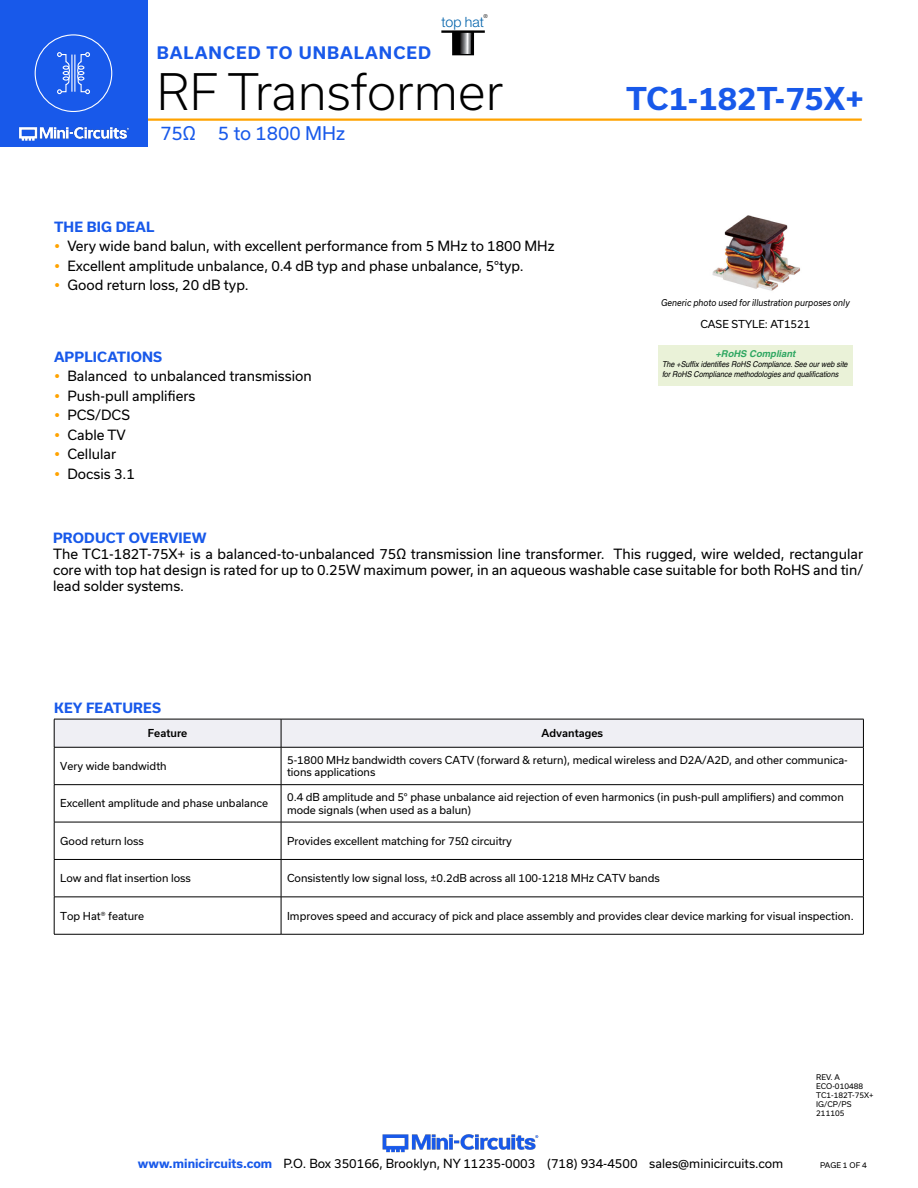
<style>
.page{position:relative;width:918px;height:1188px;background:#fff}
.page>*{position:absolute;margin:0;border:0;box-sizing:border-box;transform-origin:0 0}
.t1{font:300 48px "Usual";color:#000}
.t2{font:700 30px "Usual";color:#1859ea}
.Frequency{font:18px "Usual";color:#1859ea}
.t3{font:700 16.5px "Usual";letter-spacing:.065em;color:#1859ea}
.t4{font:300 14.1px "Helvetica Neue";color:#0062ab}
.Regular_Copy{font:13.5px/16.2px "Usual";color:#000;text-align:justify}
.Blue_Headers{font:700 13.5px "Usual";letter-spacing:.015em;color:#1859ea}
.t5{font:12px "Usual";color:#000}
.Table_Body_Left_Just{font:10.5px/12.6px "Usual";color:#000}
.Table_Header_Center{font:500 10.5px "Usual";color:#000}
.t6{font:italic 700 9.45px "Helvetica";color:rgb(0 148 68/.8)}
.t7{font:italic 9px "Usual";color:#000;scale:.9 1}
.t8{font:italic 8.1px/9.8px "Helvetica";letter-spacing:-.005em;color:#000;scale:.9 1}
.Revision{font:7.5px "Usual";color:#000}
.t9{font:300 5.4px "Helvetica Neue";color:#000}
.s1{font-weight:700;color:#1859ea}
</style>
<div class="page">
<hr style="left:129px;top:118px;width:733px;height:3px;background:#ffa300">
<div style="left:0;top:0;width:147px;height:147px;background:#1859ea"></div>
<hr style="left:917px;top:0;width:1px;height:147px;background:#1859ea">
<img style="left:19px;top:126px;width:110px;height:15px">
<div style="left:35px;top:34px;width:77px;height:78px;border:1px solid #fff;border-radius:50%"></div>
<svg style="left:57px;top:52px;width:13px;height:42px"></svg>
<svg style="left:77px;top:52px;width:13px;height:42px"></svg>
<hr style="left:71px;top:55px;width:1px;height:37px;background:#fff">
<hr style="left:74px;top:55px;width:1px;height:37px;background:#fff">
<img style="left:382px;top:1134px;width:157px;height:19px">
<svg style="left:454px;top:33px;width:18px;height:20px"></svg>
<div style="left:452px;top:31px;width:22px;height:24px;border:1px solid #000"></div>
<hr style="left:441px;top:30px;width:44px;height:3px;background:#000">
<div style="left:658px;top:346px;width:195px;height:40px;background:#eaf2d8"></div>
<hr style="left:54px;top:747px;width:227px;height:1px;background:#000">
<hr style="left:54px;top:747px;width:1px;height:37px;background:#000">
<hr style="left:281px;top:747px;width:583px;height:1px;background:#000">
<hr style="left:281px;top:747px;width:1px;height:37px;background:#000">
<hr style="left:863px;top:747px;width:1px;height:37px;background:#000">
<hr style="left:54px;top:784px;width:227px;height:1px;background:#000">
<hr style="left:54px;top:785px;width:1px;height:37px;background:#000">
<hr style="left:281px;top:784px;width:583px;height:1px;background:#000">
<hr style="left:281px;top:785px;width:1px;height:37px;background:#000">
<hr style="left:863px;top:785px;width:1px;height:37px;background:#000">
<hr style="left:54px;top:822px;width:227px;height:1px;background:#000">
<hr style="left:54px;top:822px;width:1px;height:37px;background:#000">
<hr style="left:281px;top:822px;width:583px;height:1px;background:#000">
<hr style="left:281px;top:822px;width:1px;height:37px;background:#000">
<hr style="left:863px;top:822px;width:1px;height:37px;background:#000">
<hr style="left:54px;top:859px;width:227px;height:1px;background:#000">
<hr style="left:54px;top:860px;width:1px;height:37px;background:#000">
<hr style="left:281px;top:859px;width:583px;height:1px;background:#000">
<hr style="left:281px;top:860px;width:1px;height:37px;background:#000">
<hr style="left:863px;top:860px;width:1px;height:37px;background:#000">
<hr style="left:54px;top:897px;width:227px;height:1px;background:#000">
<hr style="left:281px;top:897px;width:583px;height:1px;background:#000">
<svg style="left:54px;top:719px;width:810px;height:28px"></svg>
<hr style="left:54px;top:897px;width:1px;height:37px;background:#000">
<hr style="left:281px;top:897px;width:1px;height:37px;background:#000">
<hr style="left:863px;top:897px;width:1px;height:37px;background:#000">
<hr style="left:54px;top:934px;width:227px;height:1px;background:#000">
<hr style="left:281px;top:934px;width:583px;height:1px;background:#000">
<img style="left:712px;top:215px;width:89px;height:76px">
<h3 class="t3" style="left:157px;top:43px;width:276px">BALANCED TO UNBALANCED</h3>
<p class="t9" style="left:483px;top:13px;width:6px">®</p>
<h3 class="t4" style="left:441px;top:13px;width:44px">top hat</h3>
<h1 class="t1" style="left:157px;top:64px;width:348px">RF Transformer</h1>
<p class="Frequency" style="left:160px;top:123px;width:186px">75Ω 5 to 1800 MHz</p>
<p class="Blue_Headers" style="left:54px;top:219px;width:102px">THE BIG DEAL</p>
<p class="Regular_Copy" style="left:68px;top:238px;width:489px">Very wide band balun, with excellent performance from 5 MHz to 1800 MHz</p>
<p class="Regular_Copy" style="left:68px;top:257px;width:458px">Excellent amplitude unbalance, 0.4 dB typ and phase unbalance, 5°typ.</p>
<p class="Regular_Copy" style="left:68px;top:277px;width:183px">Good return loss, 20 dB typ.</p>
<p class="Blue_Headers" style="left:54px;top:349px;width:110px">APPLICATIONS</p>
<p class="Regular_Copy" style="left:68px;top:368px;width:246px">Balanced to unbalanced transmission</p>
<p class="Regular_Copy" style="left:68px;top:387px;width:130px">Push-pull amplifiers</p>
<p class="Regular_Copy" style="left:68px;top:407px;width:64px">PCS/DCS</p>
<p class="Regular_Copy" style="left:68px;top:426px;width:60px">Cable TV</p>
<p class="Regular_Copy" style="left:68px;top:446px;width:50px">Cellular</p>
<p class="Regular_Copy" style="left:68px;top:465px;width:69px">Docsis 3.1</p>
<h2 class="t2" style="left:626px;top:81px;width:239px">TC1-182T-75X+</h2>
<p class="t7" style="left:661px;top:297px;width:211px">Generic photo used for illustration purposes only</p>
<p class="Table_Body_Left_Just" style="left:700px;top:318px;width:112px">CASE STYLE: AT1521</p>
<p class="t6" style="left:715px;top:348px;width:82px">+RoHS Compliant</p>
<p class="t8" style="left:662px;top:360px;width:208px">The +Suffix identifies RoHS Compliance. See our web site for RoHS Compliance methodologies and qualifications</p>
<p class="Blue_Headers" style="left:53px;top:530px;width:155px">PRODUCT OVERVIEW</p>
<p class="Regular_Copy" style="left:53px;top:546px;width:812px">The TC1-182T-75X+ is a balanced-to-unbalanced 75Ω transmission line transformer. This rugged, wire welded, rectangular core with top hat design is rated for up to 0.25W maximum power, in an aqueous washable case suitable for both RoHS and tin/ lead solder systems.</p>
<p class="Blue_Headers" style="left:54px;top:701px;width:108px">KEY FEATURES</p>
<p class="Table_Header_Center" style="left:148px;top:727px;width:41px">Feature</p>
<p class="Table_Header_Center" style="left:541px;top:727px;width:63px">Advantages</p>
<p class="Table_Body_Left_Just" style="left:60px;top:760px;width:108px">Very wide bandwidth</p>
<p class="Table_Body_Left_Just" style="left:287px;top:753px;width:562px">5-1800 MHz bandwidth covers CATV (forward &amp; return), medical wireless and D2A/A2D, and other communica&shy;tions applications</p>
<p class="Table_Body_Left_Just" style="left:60px;top:797px;width:209px">Excellent amplitude and phase unbalance</p>
<p class="Table_Body_Left_Just" style="left:287px;top:791px;width:558px">0.4 dB amplitude and 5° phase unbalance aid rejection of even harmonics (in push-pull amplifiers) and common mode signals (when used as a balun)</p>
<p class="Table_Body_Left_Just" style="left:60px;top:834px;width:85px">Good return loss</p>
<p class="Table_Body_Left_Just" style="left:287px;top:834px;width:226px">Provides excellent matching for 75Ω circuitry</p>
<p class="Table_Body_Left_Just" style="left:60px;top:872px;width:132px">Low and flat insertion loss</p>
<p class="Table_Body_Left_Just" style="left:287px;top:872px;width:374px">Consistently low signal loss, ±0.2dB across all 100-1218 MHz CATV bands</p>
<p class="Table_Body_Left_Just" style="left:60px;top:909px;width:86px">Top Hat® feature</p>
<p class="Table_Body_Left_Just" style="left:287px;top:909px;width:568px">Improves speed and accuracy of pick and place assembly and provides clear device marking for visual inspection.</p>
<p class="Revision" style="left:816px;top:1073px;width:25px">REV. A</p>
<p class="Revision" style="left:816px;top:1082px;width:48px">ECO-010488</p>
<p class="Revision" style="left:816px;top:1091px;width:59px">TC1-182T-75X+</p>
<p class="Revision" style="left:816px;top:1100px;width:37px">IG/CP/PS</p>
<p class="Revision" style="left:816px;top:1109px;width:30px">211105</p>
<p class="t5" style="left:138px;top:1157px;width:647px"><span class="s1">www.minicircuits.com</span> P.O. Box 350166, Brooklyn, NY 11235-0003 (718) 934-4500 sales@minicircuits.com</p>
<p class="Revision" style="left:820px;top:1161px;width:48px">PAGE 1 OF 4</p>
</div>
